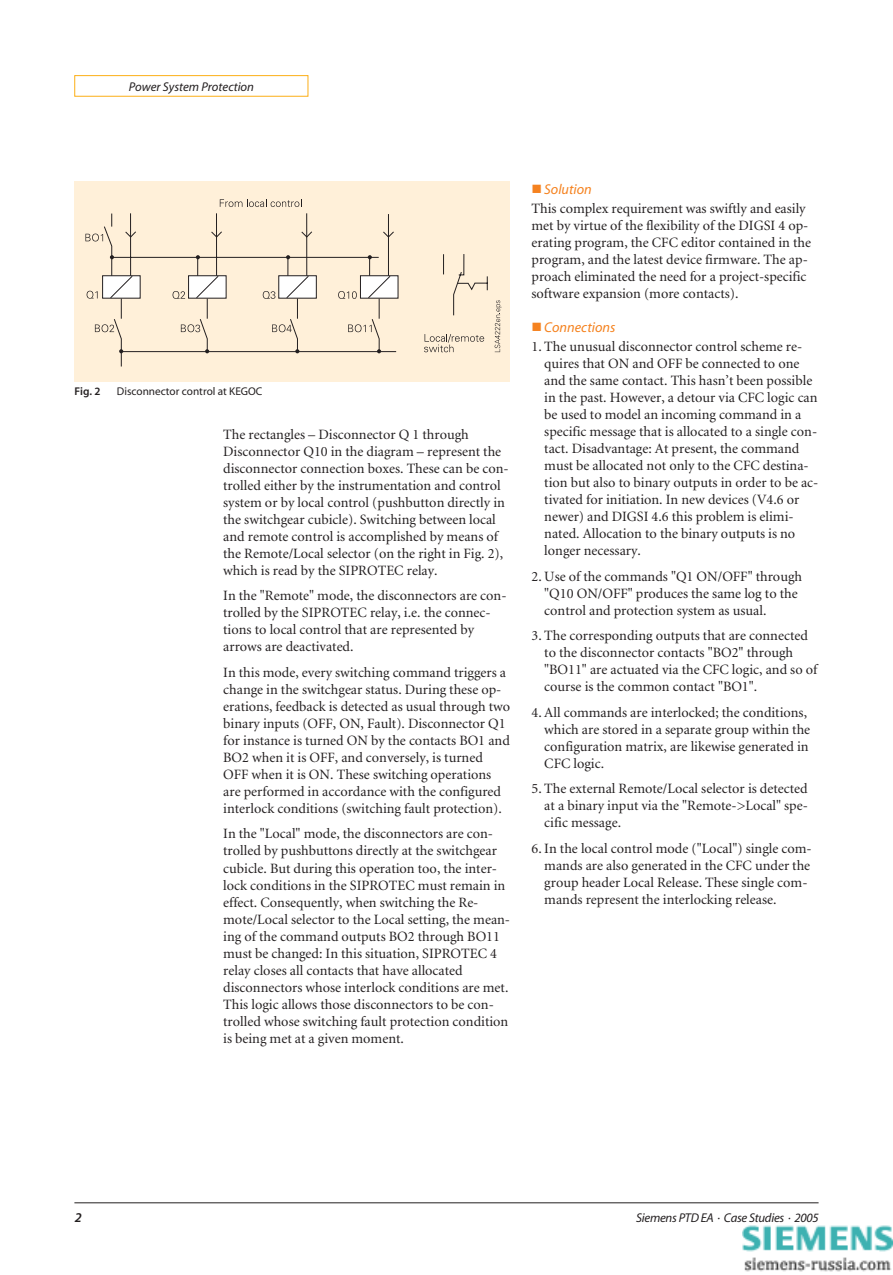
<style>
.page{position:relative;width:893px;height:1275px;background:#fff}
.page>*{position:absolute;margin:0;border:0;box-sizing:border-box;transform-origin:0 0}
.t1{font:14.25px/17px "Minion";color:#231f20}
.t2{font:14.25px "Myriad MM It 400 600";color:#f5821f}
.t3{font:13.5px "Myriad MM It 565 600";color:#231f20}
.t4{font:italic 12.75px "Myriad";letter-spacing:-.02em;color:#231f20}
.t5{font:12.75px "Myriad MM It 400 600";color:#231f20}
.t6{font:11.25px "Myriad MM 400 600";color:#231f20}
.t7{font:11.25px "Myriad MM 565 600";color:#231f20}
</style>
<div class="page">
<hr style="left:74px;top:1202px;width:745px;height:1px;background:#231f20">
<div style="left:74px;top:75px;width:234px;height:22px;border:1px solid #fcaf17"></div>
<div style="left:74px;top:182px;width:436px;height:200px;background:#fff0d9"></div>
<hr style="left:121px;top:351px;width:275px;height:1px;background:#231f20">
<svg style="left:220px;top:199px;width:82px;height:8px"></svg>
<svg style="left:424px;top:334px;width:60px;height:18px"></svg>
<svg style="left:443px;top:254px;width:1px;height:20px"></svg>
<svg style="left:495px;top:300px;width:7px;height:52px"></svg>
<div style="left:360px;top:275px;width:38px;height:23px;background:#fff"></div>
<svg style="left:85px;top:213px;width:309px;height:154px"></svg>
<svg style="left:453px;top:254px;width:35px;height:62px"></svg>
<img style="left:742px;top:1225px;width:150px;height:47px">
<p class="t5" style="left:129px;top:82px;width:127px">Power System Protection</p>
<p class="t7" style="left:74px;top:387px;width:28px">Fig. 2</p>
<p class="t6" style="left:117px;top:387px;width:147px">Disconnector control at KEGOC</p>
<p class="t1" style="left:223px;top:426px;width:287px">The rectangles – Disconnector Q 1 through Disconnector Q10 in the diagram – represent the disconnector connection boxes. These can be con&shy;trolled either by the instrumentation and control system or by local control (pushbutton directly in the switchgear cubicle). Switching between local and remote control is accomplished by means of the Remote/Local selector (on the right in Fig. 2), which is read by the SIPROTEC relay.</p>
<p class="t1" style="left:223px;top:588px;width:285px">In the "Remote" mode, the disconnectors are con&shy;trolled by the SIPROTEC relay, i.e. the connec&shy;tions to local control that are represented by arrows are deactivated.</p>
<p class="t1" style="left:223px;top:665px;width:288px">In this mode, every switching command triggers a change in the switchgear status. During these op&shy;erations, feedback is detected as usual through two binary inputs (OFF, ON, Fault). Disconnector Q1 for instance is turned ON by the contacts BO1 and BO2 when it is OFF, and conversely, is turned OFF when it is ON. These switching operations are performed in accordance with the configured interlock conditions (switching fault protection).</p>
<p class="t1" style="left:223px;top:826px;width:288px">In the "Local" mode, the disconnectors are con&shy;trolled by pushbuttons directly at the switchgear cubicle. But during this operation too, the inter&shy;lock conditions in the SIPROTEC must remain in effect. Consequently, when switching the Re&shy;mote/Local selector to the Local setting, the mean&shy;ing of the command outputs BO2 through BO11 must be changed: In this situation, SIPROTEC 4 relay closes all contacts that have allocated disconnectors whose interlock conditions are met.<br>This logic allows those disconnectors to be con&shy;trolled whose switching fault protection condition is being met at a given moment.</p>
<p class="t2" style="left:544px;top:183px;width:49px">Solution</p>
<p class="t1" style="left:531px;top:201px;width:281px">This complex requirement was swiftly and easily met by virtue of the flexibility of the DIGSI 4 op&shy;erating program, the CFC editor contained in the program, and the latest device firmware. The ap&shy;proach eliminated the need for a project-specific software expansion (more contacts).</p>
<p class="t2" style="left:544px;top:322px;width:73px">Connections</p>
<p class="t1" style="left:544px;top:339px;width:276px;text-indent:-13px">1. The unusual disconnector control scheme re&shy;quires that ON and OFF be connected to one and the same contact. This hasn’t been possible in the past. However, a detour via CFC logic can be used to model an incoming command in a specific message that is allocated to a single con&shy;tact. Disadvantage: At present, the command must be allocated not only to the CFC destina&shy;tion but also to binary outputs in order to be ac&shy;tivated for initiation. In new devices (V4.6 or newer) and DIGSI 4.6 this problem is elimi&shy;nated. Allocation to the binary outputs is no longer necessary.</p>
<p class="t1" style="left:544px;top:569px;width:259px;text-indent:-13px">2. Use of the commands "Q1 ON/OFF" through "Q10 ON/OFF" produces the same log to the control and protection system as usual.</p>
<p class="t1" style="left:544px;top:628px;width:275px;text-indent:-13px">3. The corresponding outputs that are connected to the disconnector contacts "BO2" through "BO11" are actuated via the CFC logic, and so of course is the common contact "BO1".</p>
<p class="t1" style="left:544px;top:705px;width:267px;text-indent:-13px">4. All commands are interlocked; the conditions, which are stored in a separate group within the configuration matrix, are likewise generated in CFC logic.</p>
<p class="t1" style="left:544px;top:781px;width:265px;text-align:justify;text-indent:-13px">5. The external Remote/Local selector is detected at a binary input via the "Remote-&gt;Local" spe&shy;cific message.</p>
<p class="t1" style="left:544px;top:841px;width:269px;text-indent:-13px">6. In the local control mode ("Local") single com&shy;mands are also generated in the CFC under the group header Local Release. These single com&shy;mands represent the interlocking release.</p>
<p class="t3" style="left:75px;top:1211px;width:9px">2</p>
<p class="t4" style="left:636px;top:1212px;width:184px">Siemens PTD EA · Case Studies · 2005</p>
</div>
